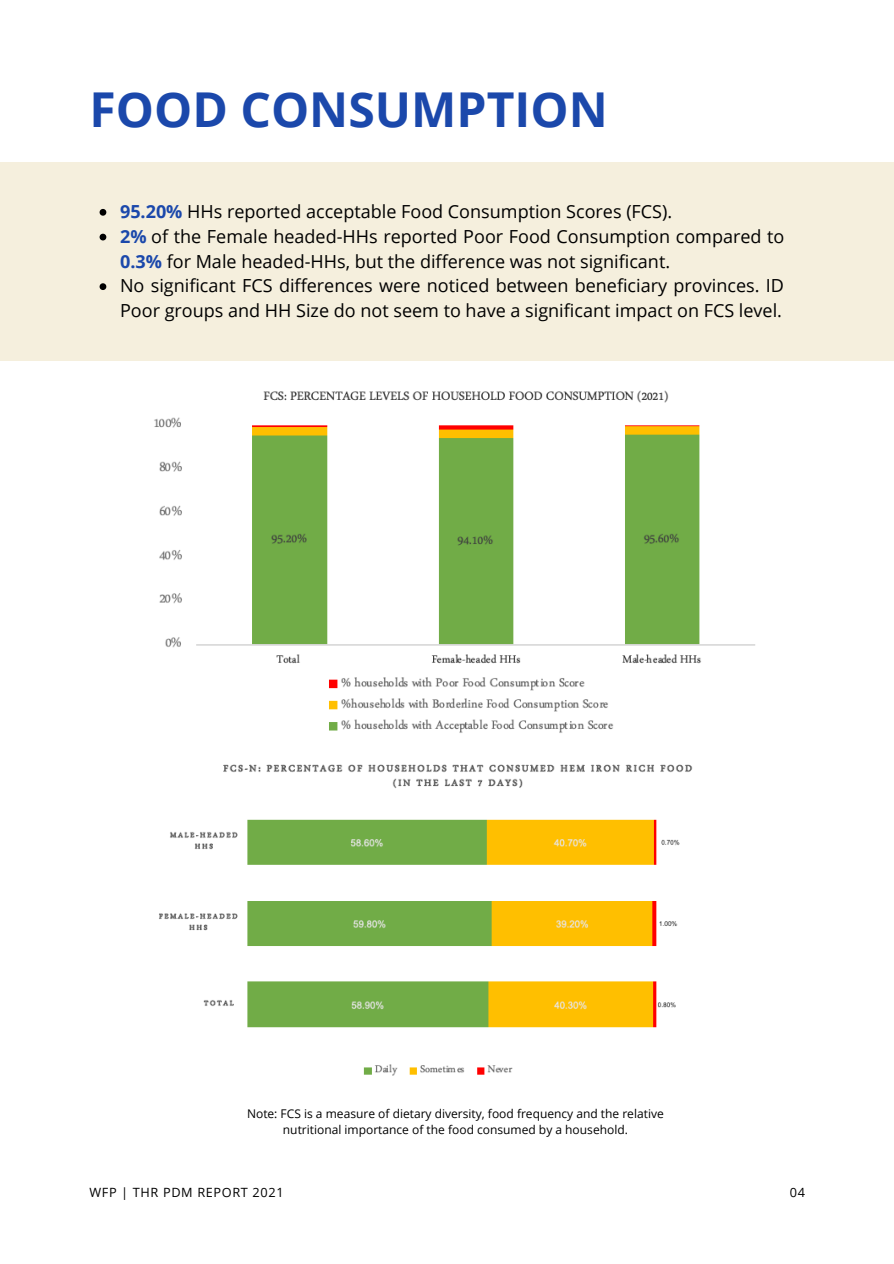
<style>
.page{position:relative;width:894px;height:1264px;background:#fff}
.page>*{position:absolute;margin:0;border:0;box-sizing:border-box;transform-origin:0 0}
.t1{font:700 48px "Open Sans";color:#1b48ab}
.t2{font:18px/24.8px "Open Sans";color:#000}
.t3{font:12.75px "Open Sans";letter-spacing:.05em;color:#000}
.t4{font:12px/16px "Open Sans";color:#000;text-align:center}
.s1{font-weight:700;color:#1b48ab}
</style>
<div class="page">
<img style="left:154px;top:390px;width:601px;height:343px">
<img style="left:159px;top:764px;width:534px;height:312px">
<div style="left:0;top:163px;width:893px;height:198px;background:#f5efdd"></div>
<svg style="left:99px;top:209px;width:7px;height:7px"></svg>
<svg style="left:99px;top:234px;width:7px;height:6px"></svg>
<svg style="left:99px;top:283px;width:7px;height:7px"></svg>
<p class="t1" style="left:89px;top:75px;width:519px">FOOD CONSUMPTION</p>
<p class="t2" style="left:120px;top:198px;width:553px"><span class="s1">95.20%</span> HHs reported acceptable Food Consumption Scores (FCS).</p>
<p class="t2" style="left:120px;top:223px;width:665px"><span class="s1">2%</span> of the Female headed-HHs reported Poor Food Consumption compared to<br><span class="s1">0.3%</span> for Male headed-HHs, but the difference was not significant.</p>
<p class="t2" style="left:120px;top:273px;width:665px">No significant FCS differences were noticed between beneficiary provinces. ID<br>Poor groups and HH Size do not seem to have a significant impact on FCS level.</p>
<p class="t4" style="left:247px;top:1105px;width:418px">Note: FCS is a measure of dietary diversity, food frequency and the relative nutritional importance of the food consumed by a household.</p>
<p class="t3" style="left:89px;top:1183px;width:196px">WFP | THR PDM REPORT 2021</p>
<p class="t3" style="left:789px;top:1183px;width:17px">04</p>
</div>
